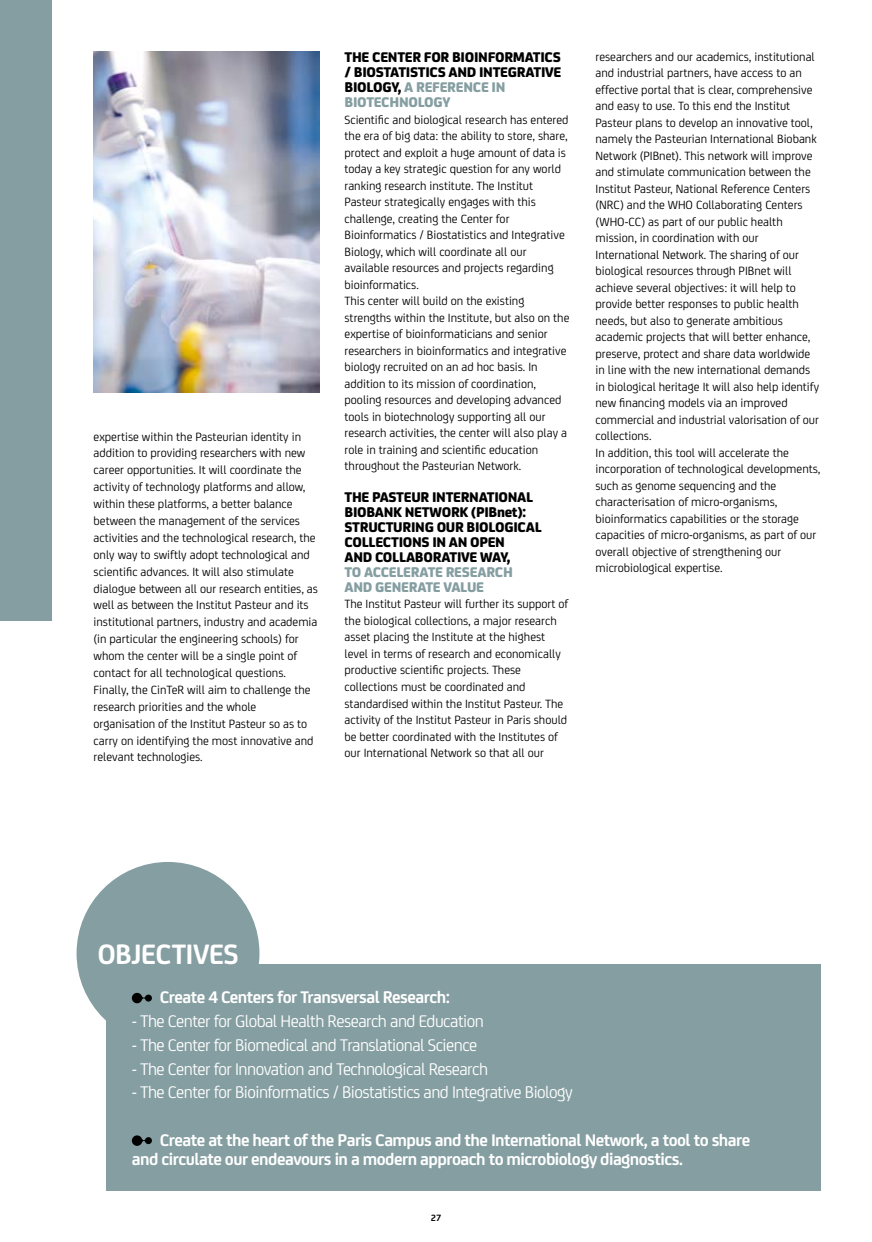
<style>
.page{position:relative;width:872px;height:1242px;background:#fff}
.page>*{position:absolute;margin:0;border:0;box-sizing:border-box;transform-origin:0 0}
.t1{font:700 30px "FS Joey";letter-spacing:-.02em;color:#fff}
.t2{font:18px "FS Joey";letter-spacing:-.03em;color:#fff}
.t3{font:700 18px/19.5px "FS Joey";letter-spacing:-.03em;color:#fff}
.t4{font:800 15px/15px "FS Joey";letter-spacing:-.02em;color:#000}
.t5{font:800 15px/15px "FS Joey";letter-spacing:-.02em;color:#859ea1}
.t6{font:12.75px/16.5px "FS Joey";color:#000}
.t7{font:700 9.75px "FS Joey";color:#000}
.s1{color:#859ea1}
</style>
<div class="page">
<img style="left:94px;top:51px;width:225px;height:341px">
<div style="left:0;top:0;width:51px;height:621px;background:#859ea1"></div>
<div style="left:106px;top:964px;width:715px;height:227px;background:#859ea1"></div>
<div style="left:77px;top:862px;width:182px;height:183px;background:#859ea1;border-radius:50%"></div>
<div style="left:132px;top:993px;width:10px;height:10px;background:#000;border-radius:50%"></div>
<div style="left:145px;top:994px;width:7px;height:7px;background:#000;border-radius:50%"></div>
<div style="left:132px;top:1135px;width:10px;height:10px;background:#000;border-radius:50%"></div>
<div style="left:145px;top:1137px;width:7px;height:7px;background:#000;border-radius:50%"></div>
<p class="t6" style="left:94px;top:427px;width:226px;line-height:17px">expertise within the Pasteurian identity in addition to providing researchers with new career opportunities. It will coordinate the activity of technology platforms and allow, within these platforms, a better balance between the management of the services activities and the technological research, the only way to swiftly adopt technological and scientific advances. It will also stimulate dialogue between all our research entities, as well as between the Institut Pasteur and its institutional partners, industry and academia (in particular the engineering schools) for whom the center will be a single point of contact for all technological questions.<br>Finally, the CinTeR will aim to challenge the research priorities and the whole organisation of the Institut Pasteur so as to carry on identifying the most innovative and relevant technologies.</p>
<p class="t4" style="left:344px;top:49px;width:218px">THE CENTER FOR BIOINFORMATICS / BIOSTATISTICS AND INTEGRATIVE<br>BIOLOGY, <span class="s1">A REFERENCE IN<br>BIOTECHNOLOGY</span></p>
<p class="t6" style="left:344px;top:111px;width:226px">Scientific and biological research has entered the era of big data: the ability to store, share, protect and exploit a huge amount of data is today a key strategic question for any world ranking research institute. The Institut Pasteur strategically engages with this challenge, creating the Center for Bioinformatics / Biostatistics and Integrative Biology, which will coordinate all our available resources and projects regarding bioinformatics.<br>This center will build on the existing strengths within the Institute, but also on the expertise of bioinformaticians and senior researchers in bioinformatics and integrative biology recruited on an ad hoc basis. In addition to its mission of coordination, pooling resources and developing advanced tools in biotechnology supporting all our research activities, the center will also play a role in training and scientific education throughout the Pasteurian Network.</p>
<p class="t4" style="left:344px;top:488px;width:199px">THE PASTEUR INTERNATIONAL<br>BIOBANK NETWORK (PIBnet):<br>STRUCTURING OUR BIOLOGICAL<br>COLLECTIONS IN AN OPEN<br>AND COLLABORATIVE WAY,</p>
<p class="t5" style="left:344px;top:563px;width:170px">TO ACCELERATE RESEARCH<br>AND GENERATE VALUE</p>
<p class="t6" style="left:344px;top:595px;width:225px">The Institut Pasteur will further its support of the biological collections, a major research asset placing the Institute at the highest level in terms of research and economically productive scientific projects. These collections must be coordinated and standardised within the Institut Pasteur. The activity of the Institut Pasteur in Paris should be better coordinated with the Institutes of our International Network so that all our</p>
<p class="t6" style="left:595px;top:47px;width:226px">researchers and our academics, institutional and industrial partners, have access to an effective portal that is clear, comprehensive and easy to use. To this end the Institut Pasteur plans to develop an innovative tool, namely the Pasteurian International Biobank Network (PIBnet). This network will improve and stimulate communication between the Institut Pasteur, National Reference Centers (NRC) and the WHO Collaborating Centers (WHO-CC) as part of our public health mission, in coordination with our International Network. The sharing of our biological resources through PIBnet will achieve several objectives: it will help to provide better responses to public health needs, but also to generate ambitious academic projects that will better enhance, preserve, protect and share data worldwide in line with the new international demands in biological heritage It will also help identify new financing models via an improved commercial and industrial valorisation of our collections.<br>In addition, this tool will accelerate the incorporation of technological developments, such as genome sequencing and the characterisation of micro-organisms, bioinformatics capabilities or the storage capacities of micro-organisms, as part of our overall objective of strengthening our microbiological expertise.</p>
<h1 class="t1" style="left:97px;top:932px;width:143px">OBJECTIVES</h1>
<h2 class="t3" style="left:160px;top:986px;width:292px">Create 4 Centers for Transversal Research:</h2>
<h2 class="t2" style="left:132px;top:1008px;width:353px">- The Center for Global Health Research and Education</h2>
<h2 class="t2" style="left:132px;top:1032px;width:347px">- The Center for Biomedical and Translational Science</h2>
<h2 class="t2" style="left:132px;top:1055px;width:358px">- The Center for Innovation and Technological Research</h2>
<h2 class="t2" style="left:132px;top:1079px;width:442px">- The Center for Bioinformatics / Biostatistics and Integrative Biology</h2>
<h2 class="t3" style="left:132px;top:1129px;width:620px;text-indent:28px">Create at the heart of the Paris Campus and the International Network, a tool to share and circulate our endeavours in a modern approach to microbiology diagnostics.</h2>
<p class="t7" style="left:431px;top:1210px;width:12px">27</p>
</div>
